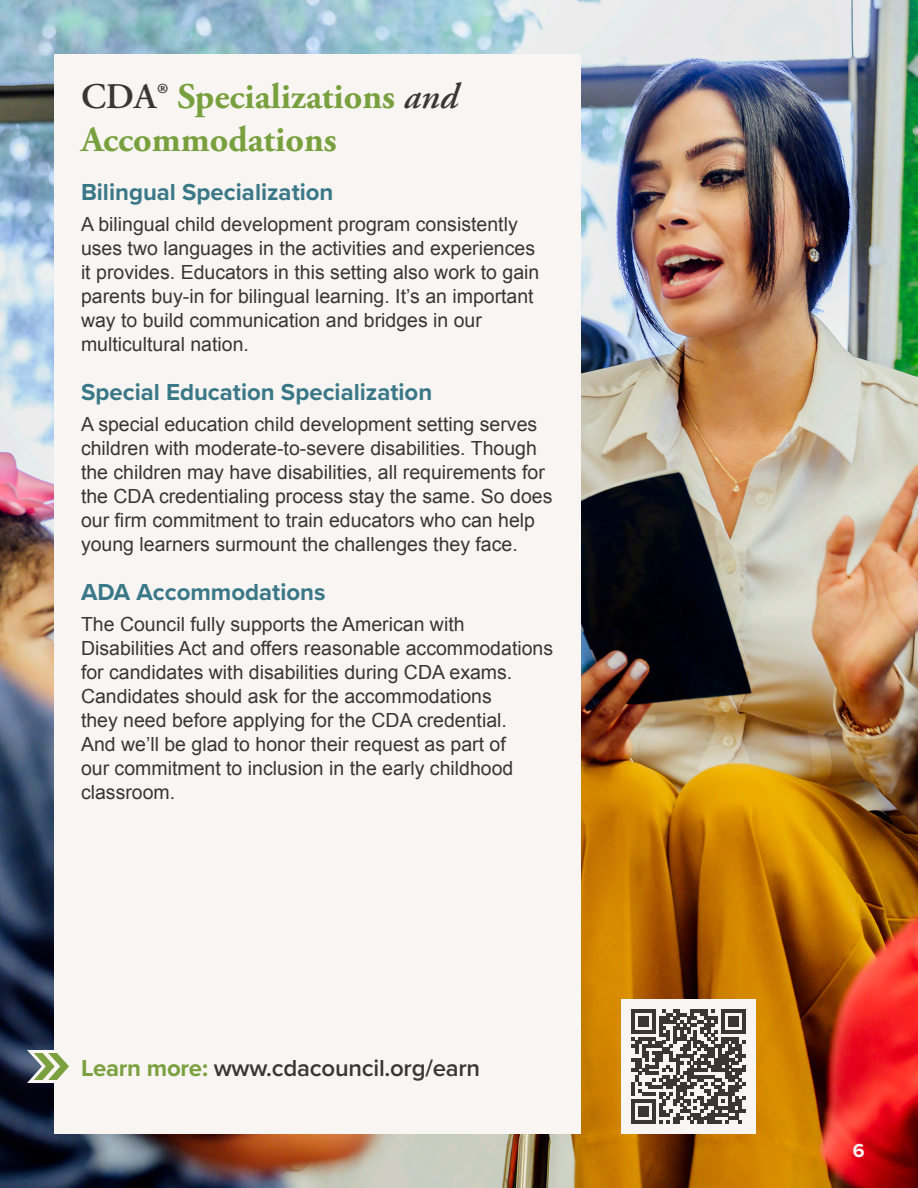
<style>
.page{position:relative;width:918px;height:1188px;background:#fff}
.page>*{position:absolute;margin:0;border:0;box-sizing:border-box;transform-origin:0 0}
.Paragraph_Style_4_-_Subheading{font:700 36px/43.2px "Adobe Garamond Pro";color:#79a03e}
.Paragraph_Style_4_-_Subheading-2{font:700 24px "Proxima Nova";color:#3a7888}
.Table_of_Content_level_1{font:600 24px "Proxima Nova";letter-spacing:-.01em;color:#3b3635}
.Body{font:19.5px/24px "Arial";color:#3b3635}
.t1{font:700 19.5px "Proxima Nova";color:#f8f5f2}
.s1{font-weight:600;color:#3b3635}
.s2{font-weight:600;font-style:italic;color:#3b3635}
.s3{font-weight:700;color:#7ba03f}
</style>
<div class="page">
<img style="left:0;top:0;width:918px;height:1188px">
<div style="left:54px;top:54px;width:526px;height:1080px;background:#f8f5f2"></div>
<svg style="left:24px;top:1047px;width:45px;height:39px"></svg>
<div style="left:621px;top:999px;width:135px;height:135px;background:#f8f5f2"></div>
<svg style="left:631px;top:1009px;width:115px;height:115px"></svg>
<p class="Paragraph_Style_4_-_Subheading" style="left:81px;top:76px;width:378px"><span class="s1">CDA®</span> Specializations <span class="s2">and<br></span>Accommodations</p>
<p class="Paragraph_Style_4_-_Subheading-2" style="left:81px;top:175px;width:254px">Bilingual Specialization</p>
<p class="Body" style="left:81px;top:213px;width:460px">A bilingual child development program consistently uses two languages in the activities and experiences it provides. Educators in this setting also work to gain parents buy-in for bilingual learning. It’s an important way to build communication and bridges in our multicultural nation.</p>
<p class="Paragraph_Style_4_-_Subheading-2" style="left:81px;top:374px;width:353px">Special Education Specialization</p>
<p class="Body" style="left:81px;top:412px;width:473px">A special education child development setting serves children with moderate-to-severe disabilities. Though the children may have disabilities, all requirements for the CDA credentialing process stay the same. So does our firm commitment to train educators who can help young learners surmount the challenges they face.</p>
<p class="Paragraph_Style_4_-_Subheading-2" style="left:81px;top:574px;width:246px">ADA Accommodations</p>
<p class="Body" style="left:81px;top:612px;width:474px">The Council fully supports the American with Disabilities Act and offers reasonable accommodations for candidates with disabilities during CDA exams.<br>Candidates should ask for the accommodations<br>they need before applying for the CDA credential.<br>And we’ll be glad to honor their request as part of<br>our commitment to inclusion in the early childhood classroom.</p>
<p class="Table_of_Content_level_1" style="left:81px;top:1050px;width:401px"><span class="s3">Learn more:</span> www.cdacouncil.org/earn</p>
<p class="t1" style="left:853px;top:1136px;width:13px">6</p>
</div>
